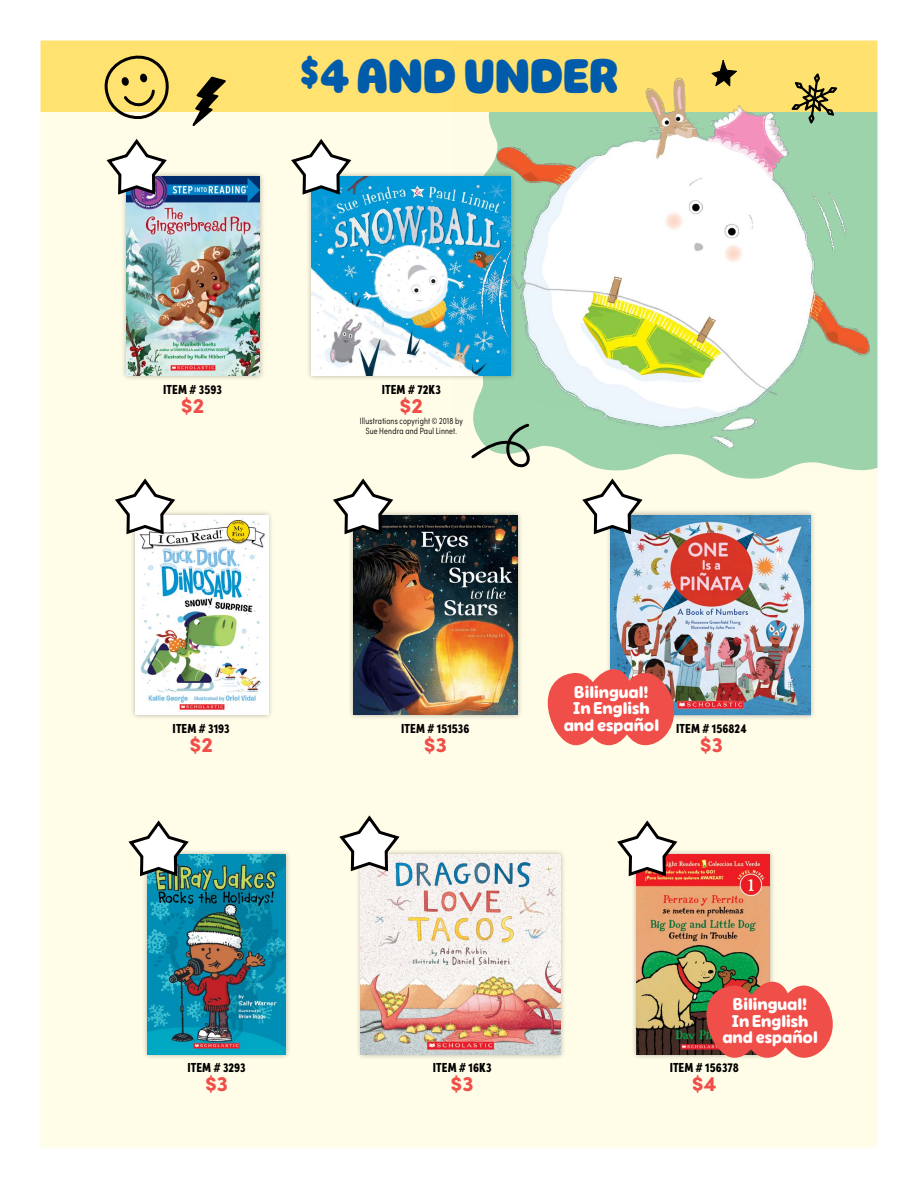
<style>
.page{position:relative;width:918px;height:1188px;background:#fff}
.page>*{position:absolute;margin:0;border:0;box-sizing:border-box;transform-origin:0 0}
.t1{font:700 46.5px "Rabie";color:#005baa}
.t2{font:900 21px "Sofia Pro";color:#f04e48}
.t3{font:500 16.5px/16.5px "Rabie";color:#fff;text-align:center}
.t4{font:900 13.2px "Sofia Pro Condensed";letter-spacing:.005em;color:#000}
.t5{font:300 9px/9.8px "Sofia Pro Condensed";letter-spacing:.02em;color:#000;text-align:center}
</style>
<div class="page">
<img style="left:40px;top:40px;width:838px;height:1108px">
<h1 class="t1" style="left:301px;top:54px;width:319px"><sup>$</sup>4 AND UNDER</h1>
<p class="t4" style="left:163px;top:379px;width:60px">ITEM # 3593</p>
<h2 class="t2" style="left:181px;top:389px;width:25px">$2</h2>
<p class="t4" style="left:382px;top:379px;width:61px">ITEM # 72K3</p>
<h2 class="t2" style="left:400px;top:389px;width:25px">$2</h2>
<p class="t5" style="left:360px;top:415px;width:105px">Illustrations copyright © 2018 by<br>Sue Hendra and Paul Linnet.</p>
<p class="t4" style="left:173px;top:718px;width:59px">ITEM # 3193</p>
<h2 class="t2" style="left:189px;top:728px;width:25px">$2</h2>
<p class="t4" style="left:401px;top:718px;width:70px">ITEM # 151536</p>
<h2 class="t2" style="left:424px;top:728px;width:25px">$3</h2>
<p class="t3" style="left:564px;top:684px;width:97px">Bilingual!<br>In English and español</p>
<p class="t4" style="left:676px;top:718px;width:72px">ITEM # 156824</p>
<h2 class="t2" style="left:700px;top:728px;width:25px">$3</h2>
<p class="t3" style="left:722px;top:997px;width:97px">Bilingual!<br>In English and español</p>
<p class="t4" style="left:187px;top:1057px;width:60px">ITEM # 3293</p>
<h2 class="t2" style="left:205px;top:1067px;width:25px">$3</h2>
<p class="t4" style="left:433px;top:1057px;width:60px">ITEM # 16K3</p>
<h2 class="t2" style="left:451px;top:1067px;width:25px">$3</h2>
<p class="t4" style="left:670px;top:1057px;width:71px">ITEM # 156378</p>
<h2 class="t2" style="left:692px;top:1067px;width:26px">$4</h2>
</div>
